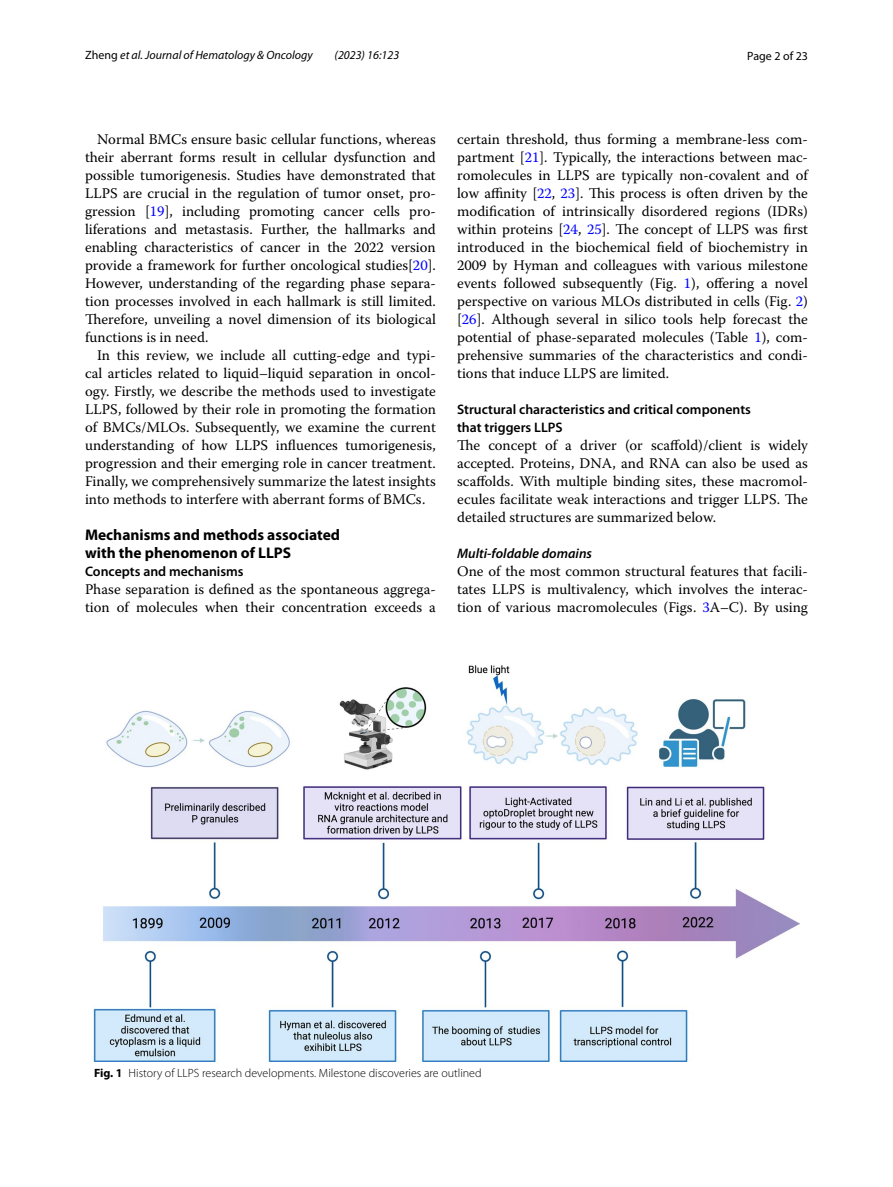
<style>
.page{position:relative;width:893px;height:1187px;background:#fff}
.page>*{position:absolute;margin:0;border:0;box-sizing:border-box;transform-origin:0 0}
.t1{font:700 15.45px/18px "Myriad Pro";color:#000}
.t2{font:14.7px/18px "Warnock Pro";color:#000;text-align:justify}
.t3{font:600 13.8px/18px "Myriad Pro";color:#000}
.t4{font:italic 600 13.8px "Myriad Pro";color:#000}
.t5{font:300 12px "Myriad Pro";color:#000}
.t6{font:italic 12px "Myriad Pro";color:#000}
.t7{font:12px "Myriad Pro";color:#000}
.s1{font-style:normal}
.s2{color:#00f}
.s3{font-weight:700}
</style>
<div class="page">
<img style="left:94px;top:665px;width:705px;height:396px">
<p class="t6" style="left:85px;top:48px;width:229px"><span class="s1">Zheng</span> et al. Journal of Hematology &amp; Oncology</p>
<p class="t6" style="left:335px;top:48px;width:66px">(2023) 16:123</p>
<p class="t7" style="left:747px;top:48px;width:62px">Page 2 of 23</p>
<p class="t2" style="left:85px;top:130px;width:352px;text-indent:12px">Normal BMCs ensure basic cellular functions, whereas their aberrant forms result in cellular dysfunction and possible tumorigenesis. Studies have demonstrated that LLPS are crucial in the regulation of tumor onset, pro&shy;gression [<span class="s2">19</span>], including promoting cancer cells pro&shy;liferations and metastasis. Further, the hallmarks and enabling characteristics of cancer in the 2022 version provide a framework for further oncological studies[<span class="s2">20</span>].<br>However, understanding of the regarding phase separa&shy;tion processes involved in each hallmark is still limited.<br>Therefore, unveiling a novel dimension of its biological functions is in need.</p>
<p class="t2" style="left:85px;top:346px;width:352px;text-indent:12px">In this review, we include all cutting-edge and typi&shy;cal articles related to liquid–liquid separation in oncol&shy;ogy. Firstly, we describe the methods used to investigate LLPS, followed by their role in promoting the formation of BMCs/MLOs. Subsequently, we examine the current understanding of how LLPS influences tumorigenesis, progression and their emerging role in cancer treatment.<br>Finally, we comprehensively summarize the latest insights into methods to interfere with aberrant forms of BMCs.</p>
<p class="t1" style="left:85px;top:525px;width:256px">Mechanisms and methods associated with the phenomenon of LLPS</p>
<p class="t3" style="left:85px;top:562px;width:160px">Concepts and mechanisms</p>
<p class="t2" style="left:85px;top:580px;width:352px">Phase separation is defined as the spontaneous aggrega&shy;tion of molecules when their concentration exceeds a</p>
<p class="t2" style="left:457px;top:130px;width:352px">certain threshold, thus forming a membrane-less com&shy;partment [<span class="s2">21</span>]. Typically, the interactions between mac&shy;romolecules in LLPS are typically non-covalent and of low affinity [<span class="s2">22</span>, <span class="s2">23</span>]. This process is often driven by the modification of intrinsically disordered regions (IDRs) within proteins [<span class="s2">24</span>, <span class="s2">25</span>]. The concept of LLPS was first introduced in the biochemical field of biochemistry in 2009 by Hyman and colleagues with various milestone events followed subsequently (Fig. <span class="s2">1</span>), offering a novel perspective on various MLOs distributed in cells (Fig. <span class="s2">2</span>) [<span class="s2">26</span>]. Although several in silico tools help forecast the potential of phase-separated molecules (Table <span class="s2">1</span>), com&shy;prehensive summaries of the characteristics and condi&shy;tions that induce LLPS are limited.</p>
<p class="t3" style="left:457px;top:400px;width:295px">Structural characteristics and critical components that triggers LLPS</p>
<p class="t2" style="left:457px;top:436px;width:352px">The concept of a driver (or scaffold)/client is widely accepted. Proteins, DNA, and RNA can also be used as scaffolds. With multiple binding sites, these macromol&shy;ecules facilitate weak interactions and trigger LLPS. The detailed structures are summarized below.</p>
<p class="t4" style="left:457px;top:544px;width:136px">Multi‑foldable domains</p>
<p class="t2" style="left:457px;top:562px;width:352px">One of the most common structural features that facili&shy;tates LLPS is multivalency, which involves the interac&shy;tion of various macromolecules (Figs. <span class="s2">3</span>A–C). By using</p>
<p class="t5" style="left:94px;top:1066px;width:389px"><span class="s3">Fig. 1</span> History of LLPS research developments. Milestone discoveries are outlined</p>
</div>
